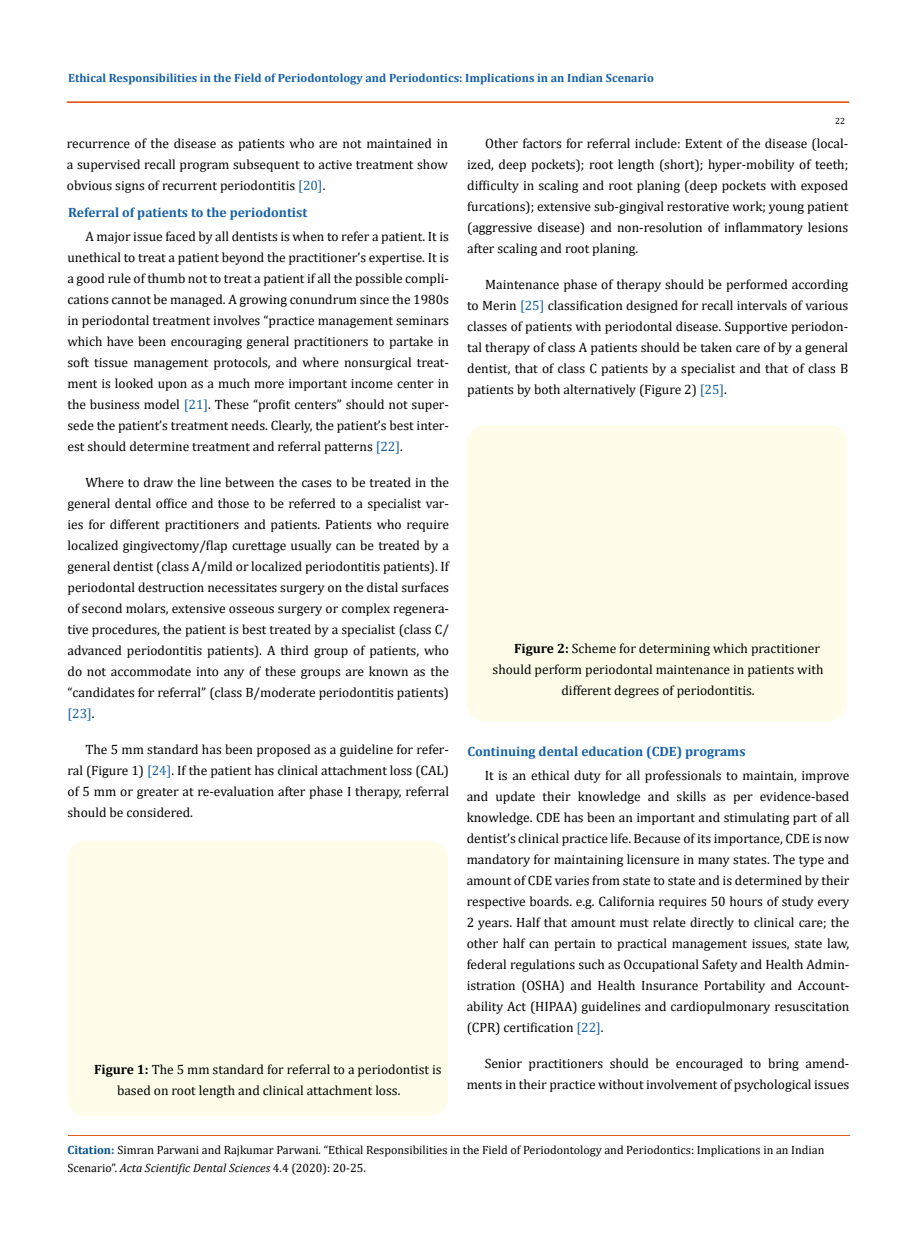
<style>
.page{position:relative;width:917px;height:1242px;background:#fff}
.page>*{position:absolute;margin:0;border:0;box-sizing:border-box;transform-origin:0 0}
.t1{font:13.5px/21px "Cambria";color:#000;text-align:justify}
.t2{font:700 13.5px "Cambria";color:#1560a6}
.t3{font:12px/18px "Cambria";color:#000}
.t4{font:700 12px "Cambria";color:#1560a6}
.t5{font:9px "Cambria";color:#000}
.s1{color:#1560a6}
.s2{font-weight:700}
.s3{font-weight:700;color:#035089}
.s4{font-style:italic}
</style>
<div class="page">
<div style="left:67px;top:841px;width:381px;height:275px;background:#fffde9;border-radius:18px"></div>
<div style="left:466px;top:425px;width:381px;height:296px;background:#fffde9;border-radius:18px"></div>
<div style="left:67px;top:102px;width:782px;height:1px;border:1px solid #e05d1a"></div>
<hr style="left:68px;top:1135px;width:782px;height:1px;background:#e05d1a">
<p class="t4" style="left:68px;top:69px;width:587px">Ethical Responsibilities in the Field of Periodontology and Periodontics: Implications in an Indian Scenario</p>
<p class="t5" style="left:835px;top:115px;width:11px">22</p>
<p class="t1" style="left:67px;top:133px;width:382px">recurrence of the disease as patients who are not maintained in a supervised recall program subsequent to active treatment show obvious signs of recurrent periodontitis <span class="s1">[20]</span>.</p>
<p class="t2" style="left:68px;top:202px;width:241px">Referral of patients to the periodontist</p>
<p class="t1" style="left:67px;top:225px;width:383px;text-indent:18px">A major issue faced by all dentists is when to refer a patient. It is unethical to treat a patient beyond the practitioner’s expertise. It is a good rule of thumb not to treat a patient if all the possible compli&shy;cations cannot be managed. A growing conundrum since the 1980s in periodontal treatment involves “practice management seminars which have been encouraging general practitioners to partake in soft tissue management protocols, and where nonsurgical treat&shy;ment is looked upon as a much more important income center in the business model <span class="s1">[21]</span>. These “profit centers” should not super&shy;sede the patient’s treatment needs. Clearly, the patient’s best inter&shy;est should determine treatment and referral patterns <span class="s1">[22]</span>.</p>
<p class="t1" style="left:67px;top:472px;width:383px;text-indent:18px">Where to draw the line between the cases to be treated in the general dental office and those to be referred to a specialist var&shy;ies for different practitioners and patients. Patients who require localized gingivectomy/flap curettage usually can be treated by a general dentist (class A/mild or localized periodontitis patients). If periodontal destruction necessitates surgery on the distal surfaces of second molars, extensive osseous surgery or complex regenera&shy;tive procedures, the patient is best treated by a specialist (class C/ advanced periodontitis patients). A third group of patients, who do not accommodate into any of these groups are known as the “candidates for referral” (class B/moderate periodontitis patients) <span class="s1">[23]</span>.</p>
<p class="t1" style="left:67px;top:739px;width:383px;text-indent:18px">The 5 mm standard has been proposed as a guideline for refer&shy;ral (Figure 1) <span class="s1">[24]</span>. If the patient has clinical attachment loss (CAL) of 5 mm or greater at re-evaluation after phase I therapy, referral should be considered.</p>
<p class="t1" style="left:117px;top:1059px;width:326px;text-indent:-23px"><span class="s2">Figure 1:</span> The 5 mm standard for referral to a periodontist is based on root length and clinical attachment loss.</p>
<p class="t1" style="left:467px;top:133px;width:382px;text-indent:18px">Other factors for referral include: Extent of the disease (local&shy;ized, deep pockets); root length (short); hyper-mobility of teeth; difficulty in scaling and root planing (deep pockets with exposed furcations); extensive sub-gingival restorative work; young patient (aggressive disease) and non-resolution of inflammatory lesions after scaling and root planing.</p>
<p class="t1" style="left:467px;top:274px;width:382px;text-indent:18px">Maintenance phase of therapy should be performed according to Merin <span class="s1">[25]</span> classification designed for recall intervals of various classes of patients with periodontal disease. Supportive periodon&shy;tal therapy of class A patients should be taken care of by a general dentist, that of class C patients by a specialist and that of class B patients by both alternatively (Figure 2) <span class="s1">[25]</span>.</p>
<p class="t1" style="left:514px;top:638px;width:307px"><span class="s2">Figure 2:</span> Scheme for determining which practitioner</p>
<p class="t1" style="left:492px;top:659px;width:332px">should perform periodontal maintenance in patients with</p>
<p class="t1" style="left:561px;top:680px;width:195px">different degrees of periodontitis.</p>
<p class="t2" style="left:467px;top:741px;width:280px">Continuing dental education (CDE) programs</p>
<p class="t1" style="left:466px;top:764px;width:384px;text-indent:18px">It is an ethical duty for all professionals to maintain, improve and update their knowledge and skills as per evidence-based knowledge. CDE has been an important and stimulating part of all dentist’s clinical practice life. Because of its importance, CDE is now mandatory for maintaining licensure in many states. The type and amount of CDE varies from state to state and is determined by their respective boards. e.g. California requires 50 hours of study every 2 years. Half that amount must relate directly to clinical care; the other half can pertain to practical management issues, state law, federal regulations such as Occupational Safety and Health Admin&shy;istration (OSHA) and Health Insurance Portability and Account&shy;ability Act (HIPAA) guidelines and cardiopulmonary resuscitation (CPR) certification <span class="s1">[22]</span>.</p>
<p class="t1" style="left:466px;top:1052px;width:384px;text-align:right">Senior practitioners should be encouraged to bring amend&shy;ments in their practice without involvement of psychological issues</p>
<p class="t3" style="left:67px;top:1140px;width:758px"><span class="s3">Citation:</span> Simran Parwani and Rajkumar Parwani<span class="s4">.</span> “Ethical Responsibilities in the Field of Periodontology and Periodontics: Implications in an Indian<br>Scenario”. <span class="s4">Acta Scientific Dental Sciences</span> 4.4 (2020): 20-25.</p>
</div>
